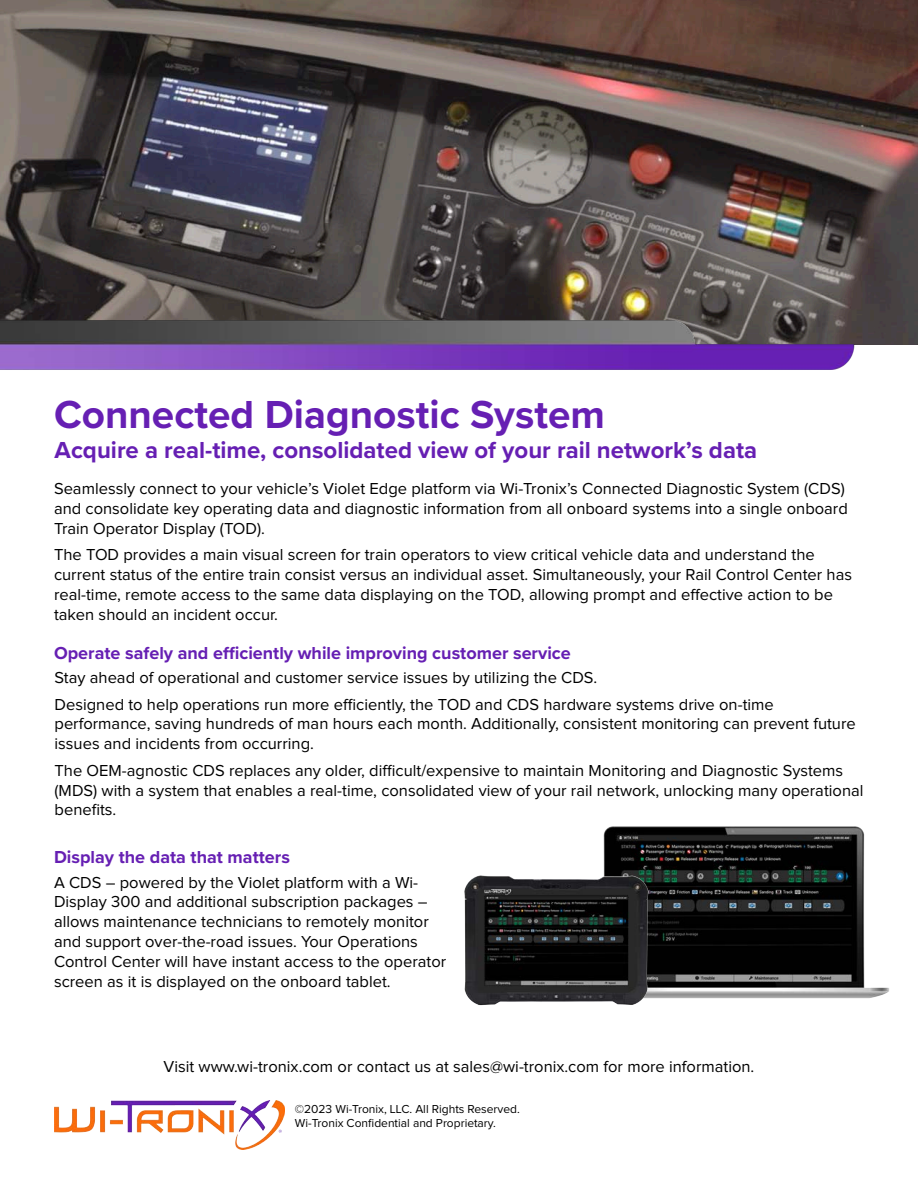
<style>
.page{position:relative;width:918px;height:1188px;background:#fff}
.page>*{position:absolute;margin:0;border:0;box-sizing:border-box;transform-origin:0 0}
.t1{font:700 40.5px "Proxima Nova";color:#661fb3}
.t2{font:700 24px "Proxima Nova";color:#661fb3}
.t3{font:700 18px "Proxima Nova";color:#661fb3}
.t4{font:16.5px/19.8px "Proxima Nova";color:#000}
.t5{font:12px "Proxima Nova";color:#000}
</style>
<div class="page">
<img style="left:0;top:0;width:918px;height:306px">
<img style="left:0;top:306px;width:918px;height:64px">
<img style="left:54px;top:1100px;width:231px;height:50px">
<img style="left:603px;top:826px;width:286px;height:173px">
<img style="left:464px;top:866px;width:192px;height:140px">
<p class="t1" style="left:54px;top:384px;width:553px">Connected Diagnostic System</p>
<p class="t2" style="left:55px;top:432px;width:704px">Acquire a real-time, consolidated view of your rail network’s data</p>
<p class="t4" style="left:54px;top:479px;width:795px">Seamlessly connect to your vehicle’s Violet Edge platform via Wi-Tronix’s Connected Diagnostic System (CDS) and consolidate key operating data and diagnostic information from all onboard systems into a single onboard<br>Train Operator Display (TOD).</p>
<p class="t4" style="left:54px;top:546px;width:800px">The TOD provides a main visual screen for train operators to view critical vehicle data and understand the current status of the entire train consist versus an individual asset. Simultaneously, your Rail Control Center has real-time, remote access to the same data displaying on the TOD, allowing prompt and effective action to be taken should an incident occur.</p>
<p class="t3" style="left:54px;top:639px;width:518px">Operate safely and efficiently while improving customer service</p>
<p class="t4" style="left:55px;top:668px;width:544px">Stay ahead of operational and customer service issues by utilizing the CDS.</p>
<p class="t4" style="left:55px;top:695px;width:803px">Designed to help operations run more efficiently, the TOD and CDS hardware systems drive on-time performance, saving hundreds of man hours each month. Additionally, consistent monitoring can prevent future issues and incidents from occurring.</p>
<p class="t4" style="left:55px;top:761px;width:810px">The OEM-agnostic CDS replaces any older, difficult/expensive to maintain Monitoring and Diagnostic Systems (MDS) with a system that enables a real-time, consolidated view of your rail network, unlocking many operational benefits.</p>
<p class="t3" style="left:54px;top:844px;width:237px">Display the data that matters</p>
<p class="t4" style="left:54px;top:873px;width:394px">A CDS – powered by the Violet platform with a Wi-Display 300 and additional subscription packages – allows maintenance technicians to remotely monitor and support over-the-road issues. Your Operations Control Center will have instant access to the operator screen as it is displayed on the onboard tablet.</p>
<p class="t4" style="left:164px;top:1057px;width:592px">Visit www.wi-tronix.com or contact us at sales@wi-tronix.com for more information.</p>
<p class="t5" style="left:295px;top:1104px;width:227px">©2023 Wi-Tronix, LLC. All Rights Reserved.</p>
<p class="t5" style="left:295px;top:1118px;width:203px">Wi-Tronix Confidential and Proprietary.</p>
</div>
